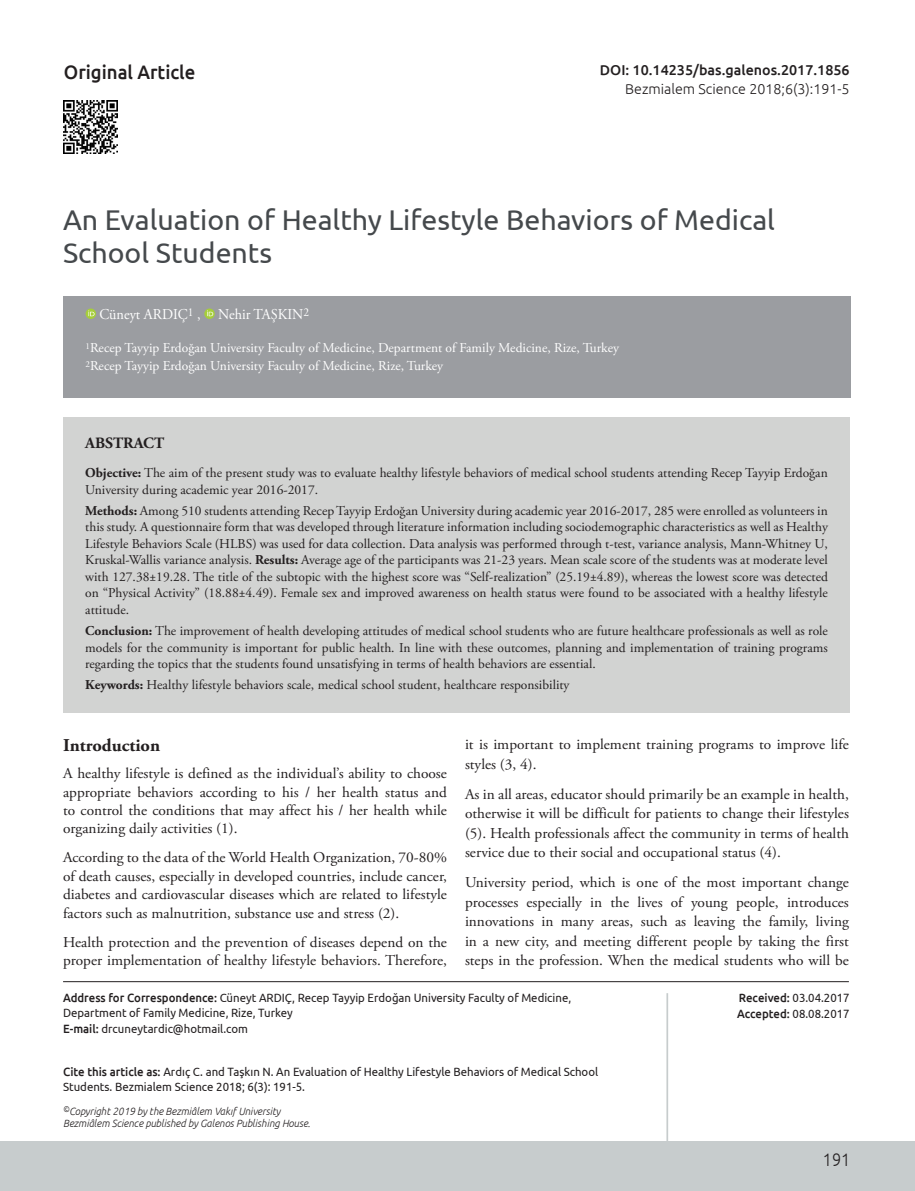
<style>
.page{position:relative;width:915px;height:1191px;background:#fff}
.page>*{position:absolute;margin:0;border:0;box-sizing:border-box;transform-origin:0 0}
.BASLIK{font:28.5px/33px "Ubuntu";color:#45494c}
.t1{font:500 19.5px "Ubuntu";color:#231f20;scale:.95 1}
.YAZI_BASLIK{font:700 18px "Adobe Garamond Pro";color:#231f20}
.t2{font:300 18px "Ubuntu";color:#231f20;scale:.9 1}
.OZET{font:700 15.75px "Adobe Garamond Pro";color:#231f20}
.YAZI{font:15px/19.5px "Adobe Garamond Pro";color:#231f20;text-align:justify}
.YAZARLAR{font:15px "Adobe Garamond Pro";color:#fff;scale:.95 1}
.t3{font:500 14.25px "Ubuntu";color:#231f20}
.t4{font:300 14.25px "Ubuntu";color:#231f20}
.OZET-2{font:13.5px/16.5px "Adobe Garamond Pro";color:#231f20;text-align:justify}
.KURUM{font:13.5px "Adobe Garamond Pro";color:#fff}
.t5{font:12px/15px "Ubuntu";color:#231f20;scale:.95 1}
.t6{font:italic 300 10.5px/12px "Ubuntu";color:#231f20;scale:.95 1}
.s1{font-weight:700}
.s2{font-weight:500}
</style>
<div class="page">
<div style="left:0;top:1141px;width:914px;height:50px;background:#c7cccd"></div>
<hr style="left:63px;top:981px;width:785px;height:1px;background:#231f20">
<hr style="left:666px;top:993px;width:2px;height:148px;background:#c7cccd">
<img style="left:64px;top:100px;width:53px;height:54px">
<div style="left:63px;top:417px;width:786px;height:295px;background:#d2d3d2"></div>
<div style="left:63px;top:296px;width:787px;height:102px;background:#9b9da1"></div>
<svg style="left:86px;top:308px;width:10px;height:11px"></svg>
<svg style="left:88px;top:310px;width:6px;height:6px"></svg>
<svg style="left:204px;top:308px;width:11px;height:11px"></svg>
<svg style="left:207px;top:310px;width:6px;height:6px"></svg>
<h2 class="t1" style="left:64px;top:60px;width:140px">Original Article</h2>
<p class="t3" style="left:599px;top:61px;width:251px">DOI: 10.14235/bas.galenos.2017.1856</p>
<p class="t4" style="left:625px;top:80px;width:226px">Bezmialem Science 2018;6(3):191-5</p>
<p class="BASLIK" style="left:63px;top:202px;width:713px">An Evaluation of Healthy Lifestyle Behaviors of Medical<br>School Students</p>
<p class="YAZARLAR" style="left:100px;top:305px;width:222px">Cüneyt ARDIÇ<sup>1</sup> , Nehir TAŞKIN<sup>2</sup></p>
<p class="KURUM" style="left:86px;top:339px;width:534px"><sup>1</sup>Recep Tayyip Erdoğan University Faculty of Medicine, Department of Family Medicine, Rize, Turkey</p>
<p class="KURUM" style="left:86px;top:357px;width:359px"><sup>2</sup>Recep Tayyip Erdoğan University Faculty of Medicine, Rize, Turkey</p>
<p class="OZET" style="left:85px;top:433px;width:80px">ABSTRACT</p>
<p class="OZET-2" style="left:85px;top:465px;width:743px"><span class="s1">Objective:</span> The aim of the present study was to evaluate healthy lifestyle behaviors of medical school students attending Recep Tayyip Erdoğan<br>University during academic year 2016-2017.</p>
<p class="OZET-2" style="left:85px;top:503px;width:744px"><span class="s1">Methods:</span> Among 510 students attending Recep Tayyip Erdoğan University during academic year 2016-2017, 285 were enrolled as volunteers in this study. A questionnaire form that was developed through literature information including sociodemographic characteristics as well as Healthy Lifestyle Behaviors Scale (HLBS) was used for data collection. Data analysis was performed through t-test, variance analysis, Mann-Whitney U, Kruskal-Wallis variance analysis. <span class="s1">Results:</span> Average age of the participants was 21-23 years. Mean scale score of the students was at moderate level with 127.38±19.28. The title of the subtopic with the highest score was “Self-realization” (25.19±4.89), whereas the lowest score was detected on “Physical Activity” (18.88±4.49). Female sex and improved awareness on health status were found to be associated with a healthy lifestyle attitude.</p>
<p class="OZET-2" style="left:85px;top:623px;width:744px"><span class="s1">Conclusion:</span> The improvement of health developing attitudes of medical school students who are future healthcare professionals as well as role models for the community is important for public health. In line with these outcomes, planning and implementation of training programs regarding the topics that the students found unsatisfying in terms of health behaviors are essential.</p>
<p class="OZET-2" style="left:85px;top:677px;width:485px"><span class="s1">Keywords:</span> Healthy lifestyle behaviors scale, medical school student, healthcare responsibility</p>
<p class="YAZI_BASLIK" style="left:63px;top:735px;width:99px">Introduction</p>
<p class="YAZI" style="left:63px;top:764px;width:385px;line-height:18.5px">A healthy lifestyle is defined as the individual’s ability to choose appropriate behaviors according to his / her health status and to control the conditions that may affect his / her health while organizing daily activities (1).</p>
<p class="YAZI" style="left:63px;top:849px;width:385px;line-height:18.5px">According to the data of the World Health Organization, 70-80% of death causes, especially in developed countries, include cancer, diabetes and cardiovascular diseases which are related to lifestyle factors such as malnutrition, substance use and stress (2).</p>
<p class="YAZI" style="left:63px;top:933px;width:385px;line-height:18.5px">Health protection and the prevention of diseases depend on the proper implementation of healthy lifestyle behaviors. Therefore,</p>
<p class="YAZI" style="left:465px;top:735px;width:385px">it is important to implement training programs to improve life styles (3, 4).</p>
<p class="YAZI" style="left:465px;top:784px;width:385px">As in all areas, educator should primarily be an example in health, otherwise it will be difficult for patients to change their lifestyles (5). Health professionals affect the community in terms of health service due to their social and occupational status (4).</p>
<p class="YAZI" style="left:465px;top:873px;width:385px">University period, which is one of the most important change processes especially in the lives of young people, introduces innovations in many areas, such as leaving the family, living in a new city, and meeting different people by taking the first steps in the profession. When the medical students who will be</p>
<p class="t5" style="left:63px;top:990px;width:536px"><span class="s2">Address for Correspondence:</span> Cüneyt ARDIÇ, Recep Tayyip Erdoğan University Faculty of Medicine,<br>Department of Family Medicine, Rize, Turkey</p>
<p class="t5" style="left:63px;top:1021px;width:196px"><span class="s2">E-mail:</span> drcuneytardic@hotmail.com</p>
<p class="t5" style="left:63px;top:1064px;width:564px"><span class="s2">Cite this article as:</span> Ardıç C. and Taşkın N. An Evaluation of Healthy Lifestyle Behaviors of Medical School<br>Students. Bezmialem Science 2018; 6(3): 191-5.</p>
<p class="t6" style="left:63px;top:1105px;width:262px"><sup>©</sup>Copyright 2019 by the Bezmiâlem Vakıf University<br>Bezmiâlem Science published by Galenos Publishing House.</p>
<p class="t5" style="left:738px;top:990px;width:118px"><span class="s2">Received:</span> 03.04.2017</p>
<p class="t5" style="left:737px;top:1006px;width:120px"><span class="s2">Accepted:</span> 08.08.2017</p>
<h3 class="t2" style="left:822px;top:1148px;width:32px">191</h3>
</div>
